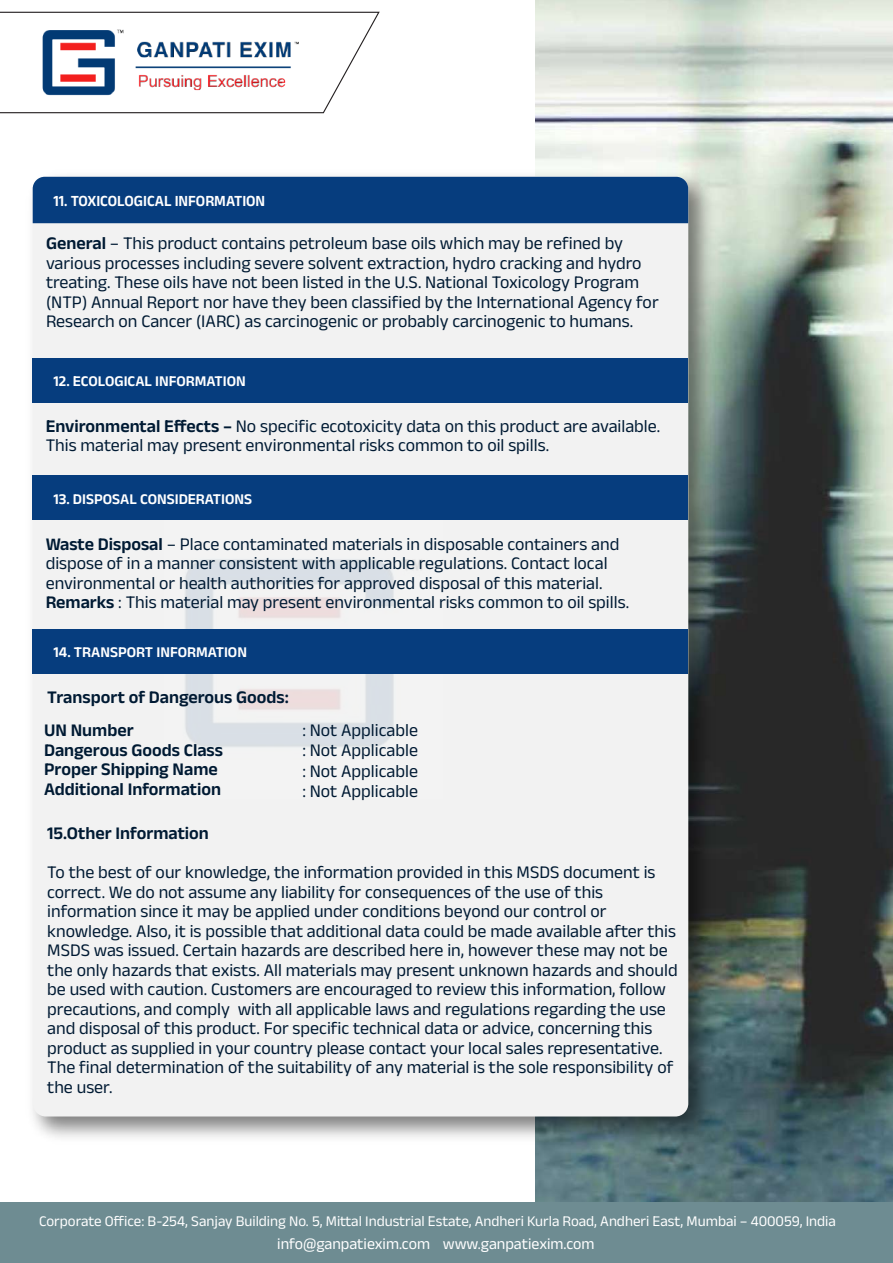
<style>
.page{position:relative;width:893px;height:1263px;background:#fff}
.page>*{position:absolute;margin:0;border:0;box-sizing:border-box;transform-origin:0 0}
.t1{font:18px/19.5px "Anek Devanagari";color:#001a33}
.t2{font:600 18px/19.5px "Anek Devanagari";color:#001a33}
.t3{font:15.9px "Anek Devanagari";color:#fff}
.t4{font:600 15.75px "Anek Devanagari";color:#fff;scale:.96 1}
.t5{font:600 15.15px "Anek Devanagari";color:#fff}
.t6{font:15px "Anek Devanagari";color:#fff}
.s1{font-weight:600}
</style>
<div class="page">
<img style="left:535px;top:0;width:358px;height:1202px">
<div style="left:0;top:1202px;width:893px;height:61px;background:#6e8c92"></div>
<svg style="left:0;top:11px;width:380px;height:103px"></svg>
<img style="left:31px;top:17px;width:279px;height:88px">
<img style="left:32px;top:164px;width:689px;height:986px">
<div style="left:33px;top:176px;width:655px;height:940px;background:#f2f2f2;border-radius:13px"></div>
<div style="left:33px;top:177px;width:655px;height:46px;background:#063d7e"></div>
<img style="left:164px;top:559px;width:279px;height:188px">
<div style="left:33px;top:358px;width:655px;height:44px;background:#063d7e"></div>
<div style="left:33px;top:476px;width:655px;height:44px;background:#063d7e"></div>
<div style="left:33px;top:629px;width:655px;height:44px;background:#063d7e"></div>
<p class="t4" style="left:53px;top:191px;width:222px">11. TOXICOLOGICAL INFORMATION</p>
<p class="t1" style="left:46px;top:233px;width:614px"><span class="s1">General</span> – This product contains petroleum base oils which may be refined by various processes including severe solvent extraction, hydro cracking and hydro treating. These oils have not been listed in the U.S. National Toxicology Program (NTP) Annual Report nor have they been classified by the International Agency for Research on Cancer (IARC) as carcinogenic or probably carcinogenic to humans.</p>
<p class="t5" style="left:53px;top:372px;width:194px">12. ECOLOGICAL INFORMATION</p>
<p class="t1" style="left:46px;top:416px;width:616px"><span class="s1">Environmental Effects –</span> No specific ecotoxicity data on this product are available.<br>This material may present environmental risks common to oil spills.</p>
<p class="t5" style="left:53px;top:490px;width:200px">13. DISPOSAL CONSIDERATIONS</p>
<p class="t1" style="left:46px;top:534px;width:585px"><span class="s1">Waste Disposal</span> – Place contaminated materials in disposable containers and dispose of in a manner consistent with applicable regulations. Contact local environmental or health authorities for approved disposal of this material.<br><span class="s1">Remarks</span> : This material may present environmental risks common to oil spills.</p>
<p class="t5" style="left:53px;top:643px;width:195px">14. TRANSPORT INFORMATION</p>
<p class="t2" style="left:47px;top:687px;width:243px">Transport of Dangerous Goods:</p>
<p class="t2" style="left:44px;top:720px;width:180px">UN Number<br>Dangerous Goods Class<br>Proper Shipping Name<br>Additional Information</p>
<p class="t1" style="left:302px;top:720px;width:117px;line-height:20.2px;text-align:justify">: Not Applicable : Not Applicable : Not Applicable : Not Applicable</p>
<p class="t2" style="left:47px;top:823px;width:163px">15.Other Information</p>
<p class="t1" style="left:47px;top:862px;width:632px">To the best of our knowledge, the information provided in this MSDS document is correct. We do not assume any liability for consequences of the use of this information since it may be applied under conditions beyond our control or knowledge. Also, it is possible that additional data could be made available after this MSDS was issued. Certain hazards are described here in, however these may not be the only hazards that exists. All materials may present unknown hazards and should be used with caution. Customers are encouraged to review this information, follow precautions, and comply with all applicable laws and regulations regarding the use and disposal of this product. For specific technical data or advice, concerning this product as supplied in your country please contact your local sales representative.<br>The final determination of the suitability of any material is the sole responsibility of the user.</p>
<p class="t6" style="left:39px;top:1212px;width:798px">Corporate Office: B-254, Sanjay Building No. 5, Mittal Industrial Estate, Andheri Kurla Road, Andheri East, Mumbai – 400059, India</p>
<p class="t3" style="left:277px;top:1235px;width:319px">info@ganpatiexim.com www.ganpatiexim.com</p>
</div>
